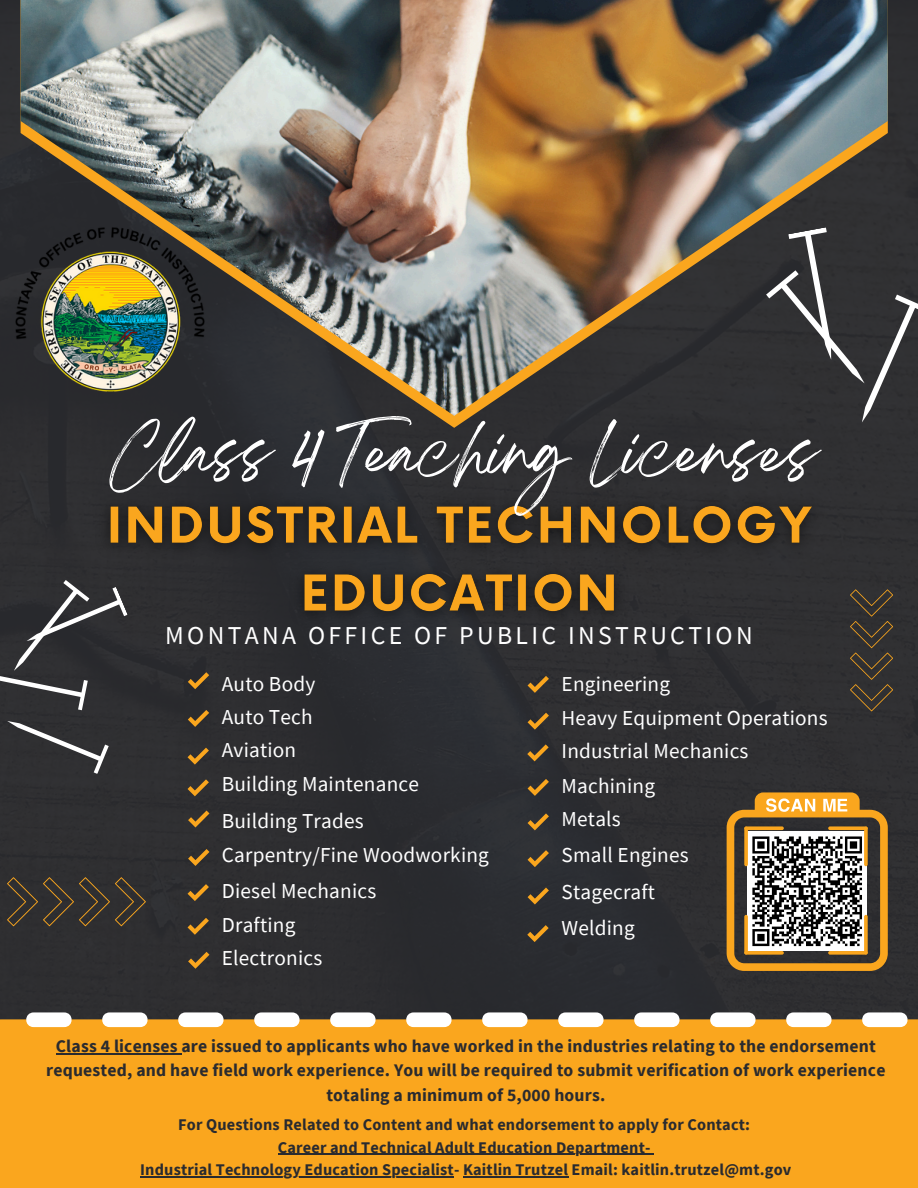
<style>
.page{position:relative;width:918px;height:1188px;background:#fff}
.page>*{position:absolute;margin:0;border:0;box-sizing:border-box;transform-origin:0 0}
.t1{font:52.35px "Breathing";color:#fff}
.t2{font:25.8px "Source Sans Pro";letter-spacing:.13em;color:#fff}
.t3{font:21.3px/37.2px "Source Sans Pro";letter-spacing:.01em;color:#fff}
.t4{font:700 17.7px/24.6px "Source Sans Pro";letter-spacing:.01em;color:#2a2b2f;text-align:center}
.t5{font:700 16.35px "Source Sans Pro";letter-spacing:.01em;color:#2a2b2f}
</style>
<div class="page">
<div style="left:0;top:0;width:918px;height:1019px;background:#2e2e31"></div>
<div style="left:21px;top:416px;width:867px;height:12px;background:#2e2e31"></div>
<img style="left:21px;top:0;width:867px;height:416px">
<svg style="left:0;top:580px;width:128px;height:208px;background:#3d3d40"></svg>
<svg style="left:766px;top:227px;width:152px;height:195px;background:#414143"></svg>
<svg style="left:188px;top:952px;width:21px;height:17px"></svg>
<svg style="left:188px;top:672px;width:21px;height:17px"></svg>
<svg style="left:528px;top:676px;width:21px;height:17px"></svg>
<svg style="left:188px;top:710px;width:21px;height:17px"></svg>
<svg style="left:7px;top:877px;width:139px;height:49px;background:#3d372f"></svg>
<svg style="left:850px;top:589px;width:43px;height:122px;background:#3f3830"></svg>
<svg style="left:528px;top:713px;width:21px;height:16px"></svg>
<svg style="left:188px;top:748px;width:21px;height:16px"></svg>
<svg style="left:188px;top:779px;width:21px;height:17px"></svg>
<svg style="left:527px;top:744px;width:22px;height:17px"></svg>
<svg style="left:528px;top:779px;width:21px;height:17px"></svg>
<svg style="left:188px;top:811px;width:21px;height:16px"></svg>
<svg style="left:528px;top:813px;width:21px;height:17px"></svg>
<svg style="left:188px;top:849px;width:21px;height:17px"></svg>
<svg style="left:528px;top:850px;width:21px;height:17px"></svg>
<svg style="left:188px;top:884px;width:21px;height:17px"></svg>
<svg style="left:528px;top:888px;width:21px;height:16px"></svg>
<svg style="left:188px;top:918px;width:21px;height:17px"></svg>
<svg style="left:527px;top:925px;width:22px;height:17px"></svg>
<img style="left:7px;top:205px;width:207px;height:207px">
<svg style="left:727px;top:792px;width:161px;height:179px"></svg>
<svg style="left:744px;top:826px;width:40px;height:4px"></svg>
<svg style="left:744px;top:827px;width:4px;height:39px"></svg>
<svg style="left:828px;top:826px;width:40px;height:4px"></svg>
<svg style="left:864px;top:827px;width:4px;height:39px"></svg>
<svg style="left:744px;top:951px;width:40px;height:4px"></svg>
<svg style="left:744px;top:915px;width:4px;height:39px"></svg>
<svg style="left:828px;top:951px;width:40px;height:4px"></svg>
<svg style="left:864px;top:915px;width:4px;height:39px"></svg>
<img style="left:87px;top:485px;width:747px;height:151px">
<div style="left:0;top:1019px;width:918px;height:169px;background:#faa61e"></div>
<svg style="left:24px;top:1012px;width:886px;height:15px"></svg>
<hr style="left:56px;top:1053px;width:125px;height:1px;background:#2a2b2f">
<hr style="left:278px;top:1154px;width:373px;height:1px;background:#2a2b2f">
<hr style="left:140px;top:1176px;width:314px;height:2px;background:#2a2b2f">
<hr style="left:463px;top:1176px;width:105px;height:2px;background:#2a2b2f">
<p class="t1" style="left:110px;top:437px;width:708px">Class 4 Teaching Licenses</p>
<p class="t2" style="left:165px;top:618px;width:589px">MONTANA OFFICE OF PUBLIC INSTRUCTION</p>
<h3 class="t3" style="left:222px;top:664px;width:95px">Auto Body</h3>
<p class="t3" style="left:562px;top:665px;width:110px">Engineering</p>
<h4 class="t3" style="left:222px;top:698px;width:92px">Auto Tech</h4>
<p class="t3" style="left:562px;top:699px;width:268px">Heavy Equipment Operations</p>
<p class="t3" style="left:222px;top:731px;width:76px">Aviation</p>
<p class="t3" style="left:562px;top:732px;width:188px">Industrial Mechanics</p>
<p class="t3" style="left:222px;top:764px;width:199px">Building Maintenance</p>
<p class="t3" style="left:222px;top:802px;width:143px">Building Trades</p>
<p class="t3" style="left:222px;top:836px;width:269px">Carpentry/Fine Woodworking</p>
<h4 class="t3" style="left:222px;top:872px;width:156px">Diesel Mechanics</h4>
<p class="t3" style="left:222px;top:906px;width:75px">Drafting</p>
<p class="t3" style="left:222px;top:939px;width:102px">Electronics</p>
<p class="t3" style="left:562px;top:766px;width:95px">Machining</p>
<p class="t3" style="left:562px;top:800px;width:61px">Metals</p>
<h2 class="t3" style="left:562px;top:836px;width:129px">Small Engines<br>Stagecraft</h2>
<p class="t3" style="left:562px;top:909px;width:75px">Welding</p>
<p class="t4" style="left:46px;top:1033px;width:841px">Class 4 licenses are issued to applicants who have worked in the industries relating to the endorsement requested, and have field work experience. You will be required to submit verification of work experience totaling a minimum of 5,000 hours.</p>
<h4 class="t5" style="left:178px;top:1114px;width:573px">For Questions Related to Content and what endorsement to apply for Contact:</h4>
<p class="t5" style="left:278px;top:1137px;width:374px">Career and Technical Adult Education Department-</p>
<p class="t5" style="left:140px;top:1159px;width:653px">Industrial Technology Education Specialist- Kaitlin Trutzel Email: kaitlin.trutzel@mt.gov</p>
</div>
